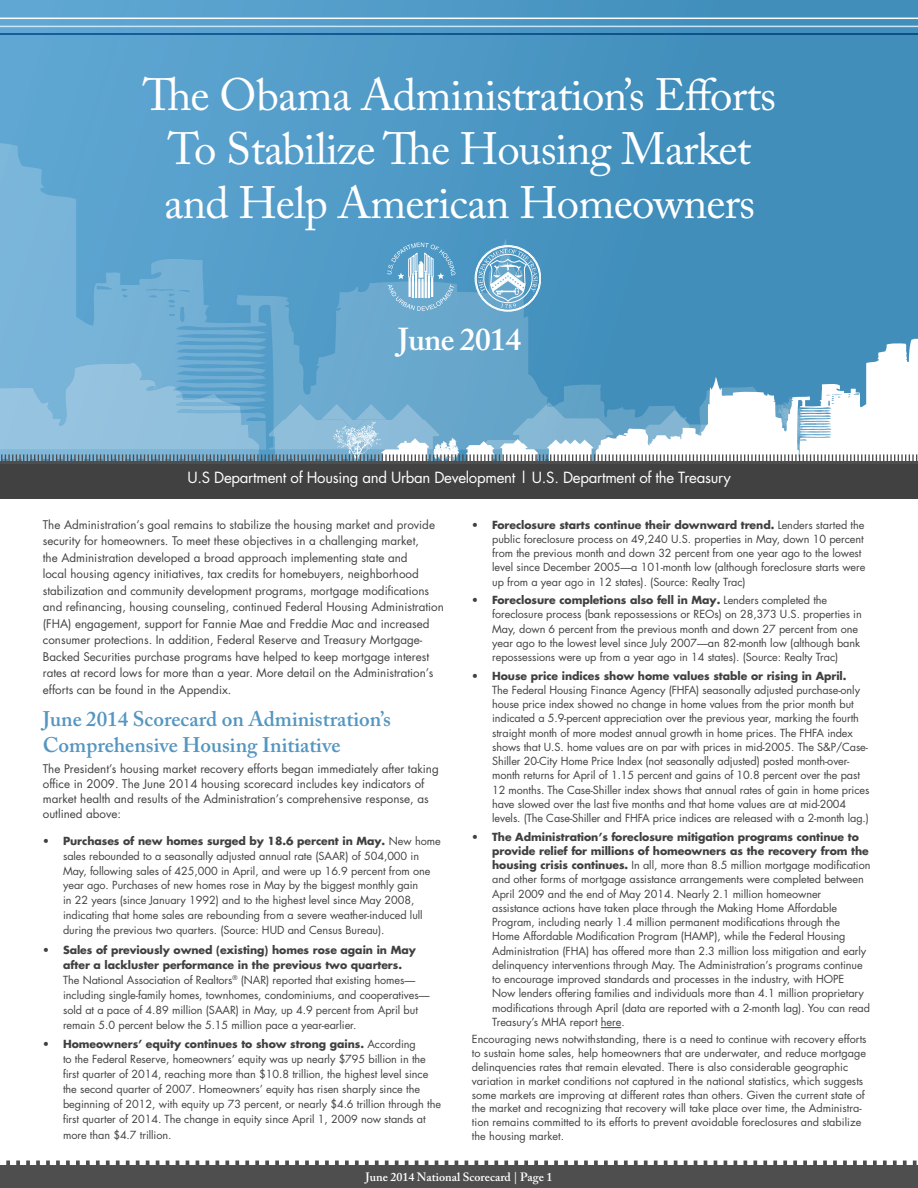
<style>
.page{position:relative;width:918px;height:1188px;background:#fff}
.page>*{position:absolute;margin:0;border:0;box-sizing:border-box;transform-origin:0 0}
.t1{font:45px/54px "Adobe Caslon Pro";letter-spacing:-.02em;color:#fff;text-align:center}
.t2{font:600 31.5px "Adobe Caslon Pro";letter-spacing:-.02em;color:#fff}
.t3{font:600 21px/25.5px "Adobe Caslon Pro";color:#5496c1}
.t4{font:15px "Futura";letter-spacing:-.02em;color:#fff}
.t5{font:13.05px "Helvetica Neue";letter-spacing:.01em;color:#fff}
.t6{font:600 12px "Adobe Caslon Pro";color:#fff}
.t7{font:11.7px/16.5px "Futura";color:#414142}
.t8{font:10.8px/14.2px "Futura";letter-spacing:-.005em;color:#414142}
.s1{font-weight:700}
</style>
<div class="page">
<svg style="left:0;top:0;width:918px;height:363px;background:#519ac5"></svg>
<svg style="left:596px;top:339px;width:322px;height:123px;background:#5499c1"></svg>
<div style="left:0;top:462px;width:918px;height:37px;background:#414142"></div>
<svg style="left:0;top:363px;width:917px;height:101px"></svg>
<svg style="left:387px;top:243px;width:69px;height:68px;background:#7cb2d3"></svg>
<div style="left:476px;top:246px;width:64px;height:65px;border:1px solid #fff;border-radius:50%"></div>
<svg style="left:478px;top:248px;width:60px;height:60px;background:#86b8d5"></svg>
<hr style="left:0;top:18px;width:918px;height:1px;background:#fff">
<hr style="left:0;top:26px;width:918px;height:1px;background:#cee3f6">
<hr style="left:0;top:33px;width:918px;height:1px;background:#135591">
<svg style="left:601px;top:1027px;width:20px;height:1px"></svg>
<svg style="left:6px;top:1160px;width:911px;height:5px"></svg>
<div style="left:0;top:1165px;width:918px;height:23px;background:#4e4e4e"></div>
<h1 class="t1" style="left:143px;top:73px;width:635px">The Obama Administration’s Efforts<br>To Stabilize The Housing Market and Help American Homeowners</h1>
<h2 class="t2" style="left:398px;top:327px;width:125px">June 2014</h2>
<p class="t5" style="left:157px;top:470px;width:600px">U.S. Department of Housing and Urban Development | Office of Policy Development and Research</p>
<h3 class="t4" style="left:188px;top:471px;width:545px">U.S Department of Housing and Urban Development | U.S. Department of the Treasury</h3>
<p class="t7" style="left:43px;top:517px;width:403px">The Administration’s goal remains to stabilize the housing market and provide security for homeowners. To meet these objectives in a challenging market,<br>the Administration developed a broad approach implementing state and<br>local housing agency initiatives, tax credits for homebuyers, neighborhood stabilization and community development programs, mortgage modifications and refinancing, housing counseling, continued Federal Housing Administration (FHA) engagement, support for Fannie Mae and Freddie Mac and increased consumer protections. In addition, Federal Reserve and Treasury Mortgage-Backed Securities purchase programs have helped to keep mortgage interest rates at record lows for more than a year. More detail on the Administration’s efforts can be found in the Appendix.</p>
<h3 class="t3" style="left:43px;top:709px;width:350px">June 2014 Scorecard on Administration’s<br>Comprehensive Housing Initiative</h3>
<p class="t7" style="left:43px;top:763px;width:397px;line-height:15px">The President’s housing market recovery efforts began immediately after taking office in 2009. The June 2014 housing scorecard includes key indicators of market health and results of the Administration’s comprehensive response, as outlined above:</p>
<p class="t8" style="left:63px;top:834px;width:379px;line-height:15px;text-indent:-20px">• <span class="s1">Purchases of new homes surged by 18.6 percent in May.</span> New home sales rebounded to a seasonally adjusted annual rate (SAAR) of 504,000 in May, following sales of 425,000 in April, and were up 16.9 percent from one year ago. Purchases of new homes rose in May by the biggest monthly gain<br>in 22 years (since January 1992) and to the highest level since May 2008, indicating that home sales are rebounding from a severe weather-induced lull during the previous two quarters. (Source: HUD and Census Bureau).</p>
<p class="t8" style="left:63px;top:943px;width:368px;line-height:15px;text-indent:-20px">• <span class="s1">Sales of previously owned (existing) homes rose again in May after a lackluster performance in the previous two quarters.<br></span>The National Association of Realtors<sup>®</sup> (NAR) reported that existing homes— including single-family homes, townhomes, condominiums, and cooperatives— sold at a pace of 4.89 million (SAAR) in May, up 4.9 percent from April but remain 5.0 percent below the 5.15 million pace a year-earlier.</p>
<p class="t8" style="left:63px;top:1038px;width:379px;line-height:15px;text-indent:-20px">• <span class="s1">Homeowners’ equity continues to show strong gains.</span> According<br>to the Federal Reserve, homeowners’ equity was up nearly $795 billion in the first quarter of 2014, reaching more than $10.8 trillion, the highest level since the second quarter of 2007. Homeowners’ equity has risen sharply since the beginning of 2012, with equity up 73 percent, or nearly $4.6 trillion through the first quarter of 2014. The change in equity since April 1, 2009 now stands at more than $4.7 trillion.</p>
<p class="t8" style="left:492px;top:518px;width:375px;text-indent:-20px">• <span class="s1">Foreclosure starts continue their downward trend.</span> Lenders started the public foreclosure process on 49,240 U.S. properties in May, down 10 percent from the previous month and down 32 percent from one year ago to the lowest level since December 2005—a 101-month low (although foreclosure starts were up from a year ago in 12 states). (Source: Realty Trac)</p>
<p class="t8" style="left:492px;top:594px;width:371px;text-indent:-20px">• <span class="s1">Foreclosure completions also fell in May.</span> Lenders completed the foreclosure process (bank repossessions or REOs) on 28,373 U.S. properties in May, down 6 percent from the previous month and down 27 percent from one year ago to the lowest level since July 2007—an 82-month low (although bank repossessions were up from a year ago in 14 states). (Source: Realty Trac)</p>
<p class="t8" style="left:492px;top:670px;width:379px;text-indent:-20px">• <span class="s1">House price indices show home values stable or rising in April.<br></span>The Federal Housing Finance Agency (FHFA) seasonally adjusted purchase-only house price index showed no change in home values from the prior month but indicated a 5.9-percent appreciation over the previous year, marking the fourth straight month of more modest annual growth in home prices. The FHFA index shows that U.S. home values are on par with prices in mid-2005. The S&amp;P/Case-Shiller 20-City Home Price Index (not seasonally adjusted) posted month-over&shy;month returns for April of 1.15 percent and gains of 10.8 percent over the past 12 months. The Case-Shiller index shows that annual rates of gain in home prices have slowed over the last five months and that home values are at mid-2004 levels. (The Case-Shiller and FHFA price indices are released with a 2-month lag.)</p>
<p class="t8" style="left:492px;top:831px;width:380px;text-indent:-20px">• <span class="s1">The Administration’s foreclosure mitigation programs continue to provide relief for millions of homeowners as the recovery from the housing crisis continues.</span> In all, more than 8.5 million mortgage modification and other forms of mortgage assistance arrangements were completed between April 2009 and the end of May 2014. Nearly 2.1 million homeowner assistance actions have taken place through the Making Home Affordable Program, including nearly 1.4 million permanent modifications through the Home Affordable Modification Program (HAMP), while the Federal Housing Administration (FHA) has offered more than 2.3 million loss mitigation and early delinquency interventions through May. The Administration’s programs continue to encourage improved standards and processes in the industry, with HOPE<br>Now lenders offering families and individuals more than 4.1 million proprietary modifications through April (data are reported with a 2-month lag). You can read Treasury’s MHA report here.</p>
<p class="t8" style="left:472px;top:1033px;width:396px">Encouraging news notwithstanding, there is a need to continue with recovery efforts to sustain home sales, help homeowners that are underwater, and reduce mortgage delinquencies rates that remain elevated. There is also considerable geographic variation in market conditions not captured in the national statistics, which suggests some markets are improving at different rates than others. Given the current state of the market and recognizing that recovery will take place over time, the Administra&shy;tion remains committed to its efforts to prevent avoidable foreclosures and stabilize the housing market.</p>
<p class="t6" style="left:366px;top:1173px;width:188px">June 2014 National Scorecard | Page 1</p>
</div>
